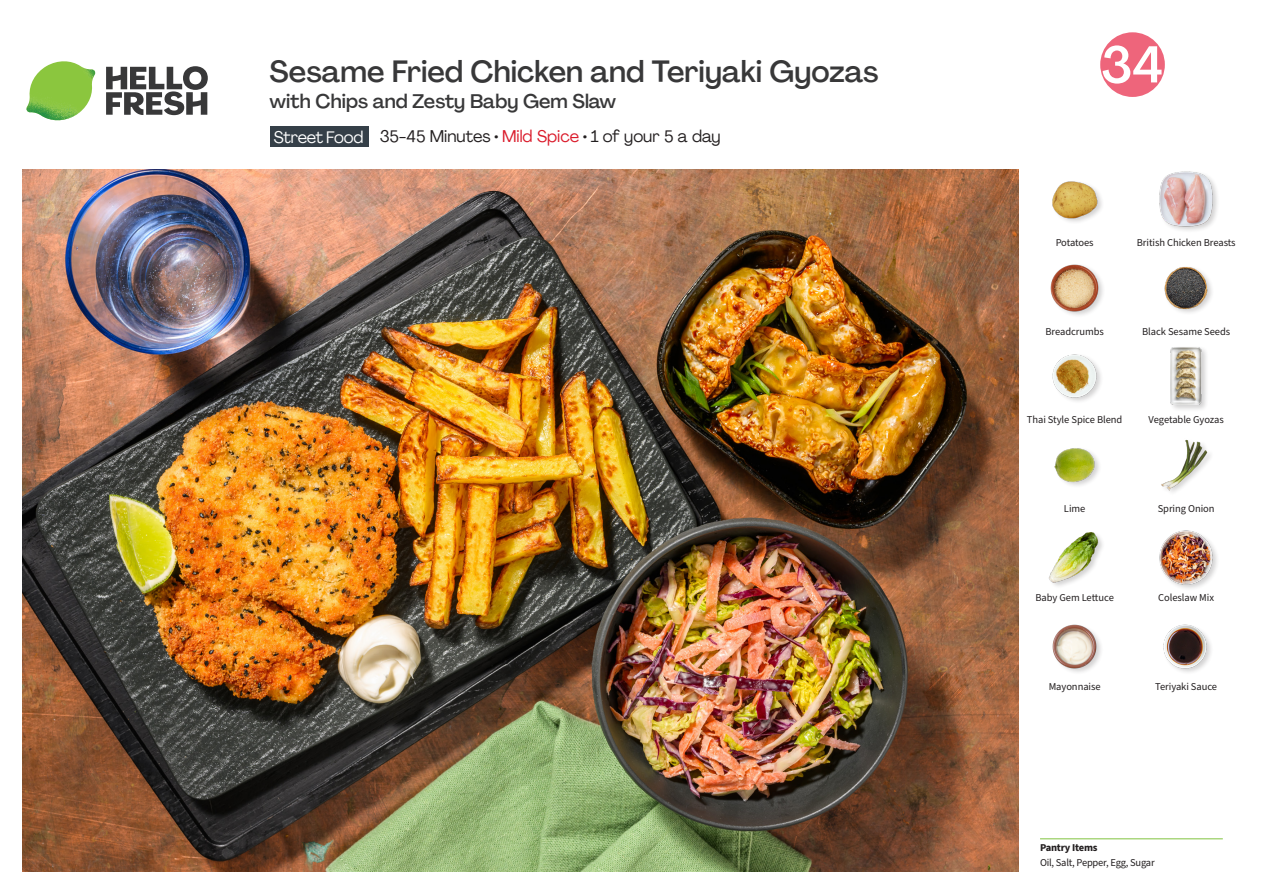
<style>
.page{position:relative;width:1263px;height:893px;background:#fff}
.page>*{position:absolute;margin:0;border:0;box-sizing:border-box;transform-origin:0 0}
.t1{font:500 51px "Agrandir";color:#fff}
._15_Titel_UK{font:500 30px "Agrandir";color:#383839}
._15_Titel_UK-2{font:500 19.5px "Agrandir";color:#383839}
._02_Box_Type{font:16.5px "Agrandir";color:#231f20}
._02_Box_Type-2{font:16.5px "Agrandir";letter-spacing:-.01em;color:#fff}
._18_FRONT_ingredients_UK{font:10.5px "Source Sans Pro";letter-spacing:-.005em;color:#231f20}
._14_Allergene_Text_7pt{font:10.5px "Source Sans Pro";letter-spacing:-.02em;color:#231f20}
._14_Allergene_Text_7pt-2{font:700 10.5px "Source Sans Pro";letter-spacing:-.02em;color:#231f20}
.s1{color:#da1b2b}
</style>
<div class="page">
<svg style="left:106px;top:66px;width:102px;height:49px"></svg>
<img style="left:26px;top:61px;width:69px;height:59px">
<img style="left:22px;top:170px;width:997px;height:702px">
<hr style="left:1040px;top:838px;width:183px;height:1px;background:#81c340">
<div style="left:270px;top:127px;width:98px;height:20px;background:#353f48"></div>
<img style="left:1049px;top:532px;width:54px;height:54px">
<img style="left:1052px;top:624px;width:49px;height:48px">
<img style="left:1163px;top:624px;width:48px;height:48px">
<div style="left:1159px;top:530px;width:61px;height:61px;background:#231f20;opacity:.2"></div>
<img style="left:1159px;top:530px;width:56px;height:56px">
<img style="left:1052px;top:354px;width:49px;height:47px">
<img style="left:1054px;top:448px;width:45px;height:38px">
<img style="left:1161px;top:439px;width:50px;height:53px">
<div style="left:1169px;top:346px;width:41px;height:66px;background:#231f20;opacity:.2"></div>
<img style="left:1169px;top:347px;width:41px;height:58px">
<img style="left:1052px;top:181px;width:50px;height:41px">
<img style="left:1050px;top:264px;width:53px;height:51px">
<img style="left:1164px;top:267px;width:48px;height:46px">
<div style="left:1158px;top:170px;width:62px;height:64px;background:#231f20;opacity:.2"></div>
<img style="left:1158px;top:170px;width:57px;height:58px">
<svg style="left:1100px;top:32px;width:65px;height:65px"></svg>
<p class="_15_Titel_UK" style="left:270px;top:53px;width:610px">Sesame Fried Chicken and Teriyaki Gyozas</p>
<p class="_15_Titel_UK-2" style="left:270px;top:89px;width:348px">with Chips and Zesty Baby Gem Slaw</p>
<p class="_02_Box_Type-2" style="left:274px;top:127px;width:91px">Street Food</p>
<p class="_02_Box_Type" style="left:380px;top:126px;width:342px">35-45 Minutes • <span class="s1">Mild Spice</span> • 1 of your 5 a day</p>
<p class="t1" style="left:1101px;top:33px;width:64px">34</p>
<p class="_18_FRONT_ingredients_UK" style="left:1056px;top:235px;width:40px">Potatoes</p>
<p class="_18_FRONT_ingredients_UK" style="left:1137px;top:235px;width:100px">British Chicken Breasts</p>
<p class="_18_FRONT_ingredients_UK" style="left:1045px;top:324px;width:60px">Breadcrumbs</p>
<p class="_18_FRONT_ingredients_UK" style="left:1142px;top:324px;width:90px">Black Sesame Seeds</p>
<p class="_18_FRONT_ingredients_UK" style="left:1027px;top:413px;width:97px">Thai Style Spice Blend</p>
<p class="_18_FRONT_ingredients_UK" style="left:1148px;top:413px;width:77px">Vegetable Gyozas</p>
<p class="_18_FRONT_ingredients_UK" style="left:1064px;top:502px;width:23px">Lime</p>
<p class="_18_FRONT_ingredients_UK" style="left:1158px;top:502px;width:58px">Spring Onion</p>
<p class="_18_FRONT_ingredients_UK" style="left:1035px;top:590px;width:80px">Baby Gem Lettuce</p>
<p class="_18_FRONT_ingredients_UK" style="left:1158px;top:590px;width:57px">Coleslaw Mix</p>
<p class="_18_FRONT_ingredients_UK" style="left:1049px;top:679px;width:53px">Mayonnaise</p>
<p class="_18_FRONT_ingredients_UK" style="left:1155px;top:679px;width:63px">Teriyaki Sauce</p>
<p class="_14_Allergene_Text_7pt-2" style="left:1040px;top:840px;width:59px">Pantry Items</p>
<p class="_14_Allergene_Text_7pt" style="left:1040px;top:855px;width:116px">Oil, Salt, Pepper, Egg, Sugar</p>
</div>
